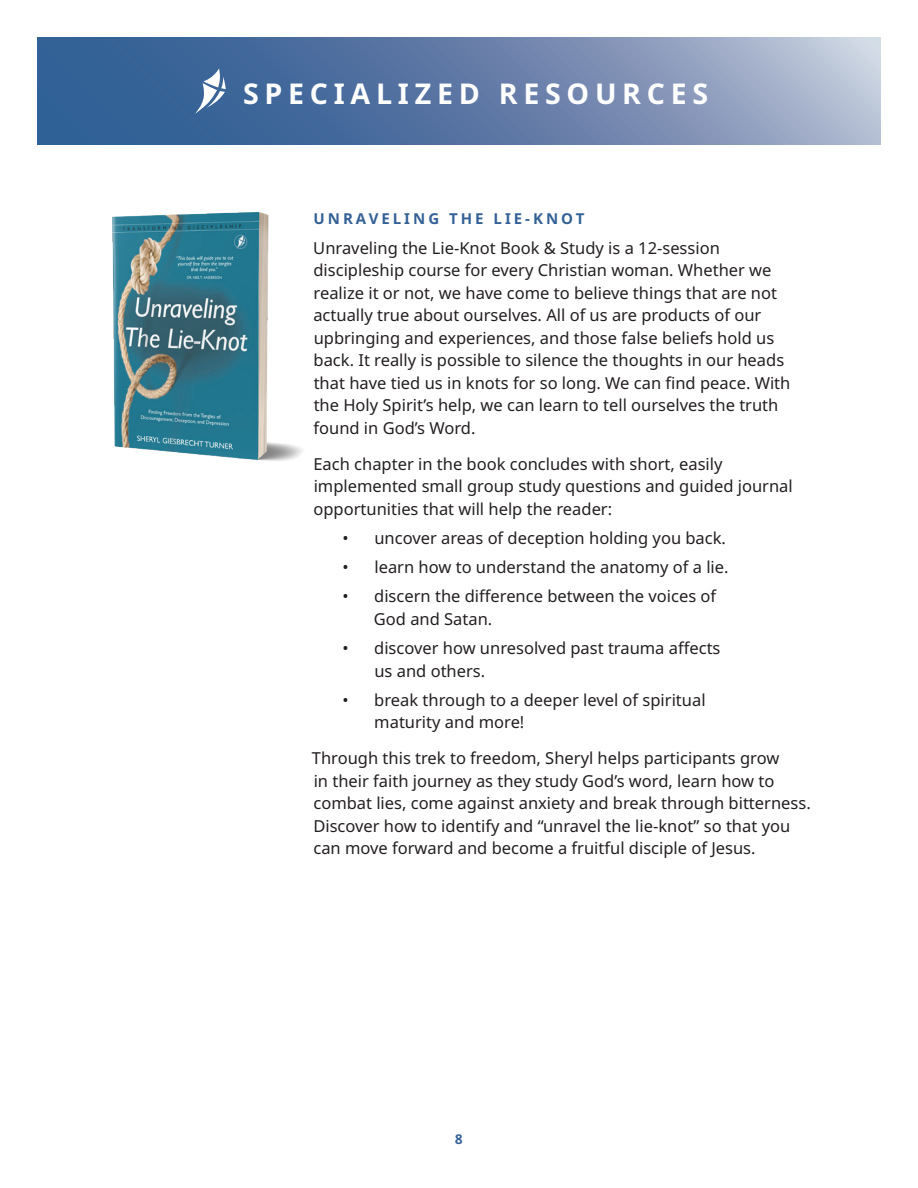
<style>
.page{position:relative;width:918px;height:1188px;background:#fff}
.page>*{position:absolute;margin:0;border:0;box-sizing:border-box;transform-origin:0 0}
.t1{font:700 28.65px "Noto Sans";letter-spacing:.2em;color:#fff}
.t2{font:16.5px/22.5px "Noto Sans";color:#231f20}
.t3{font:700 15px "Noto Sans";letter-spacing:.2em;color:#346196}
.t4{font:700 13.5px "Noto Sans";color:#346196}
</style>
<div class="page">
<img style="left:112px;top:211px;width:191px;height:250px">
<svg style="left:38px;top:38px;width:842px;height:107px;background:#6682ab"></svg>
<svg style="left:195px;top:68px;width:31px;height:46px"></svg>
<p class="t1" style="left:243px;top:73px;width:467px">SPECIALIZED RESOURCES</p>
<p class="t3" style="left:314px;top:208px;width:272px">UNRAVELING THE LIE-KNOT</p>
<p class="t2" style="left:313px;top:237px;width:479px">Unraveling the Lie-Knot Book &amp; Study is a 12-session discipleship course for every Christian woman. Whether we realize it or not, we have come to believe things that are not actually true about ourselves. All of us are products of our upbringing and experiences, and those false beliefs hold us back. It really is possible to silence the thoughts in our heads that have tied us in knots for so long. We can find peace. With the Holy Spirit’s help, we can learn to tell ourselves the truth found in God’s Word.</p>
<p class="t2" style="left:313px;top:453px;width:481px">Each chapter in the book concludes with short, easily implemented small group study questions and guided journal opportunities that will help the reader:</p>
<p class="t2" style="left:343px;top:527px;width:385px">• uncover areas of deception holding you back.</p>
<p class="t2" style="left:343px;top:556px;width:388px">• learn how to understand the anatomy of a lie.</p>
<p class="t2" style="left:374px;top:586px;width:344px;text-indent:-31px">• discern the difference between the voices of<br>God and Satan.</p>
<p class="t2" style="left:374px;top:637px;width:348px;text-indent:-32px">• discover how unresolved past trauma affects us and others.</p>
<p class="t2" style="left:374px;top:689px;width:333px;text-indent:-32px">• break through to a deeper level of spiritual maturity and more!</p>
<p class="t2" style="left:312px;top:748px;width:500px">Through this trek to freedom, Sheryl helps participants grow<br>in their faith journey as they study God’s word, learn how to combat lies, come against anxiety and break through bitterness.<br>Discover how to identify and “unravel the lie-knot” so that you can move forward and become a fruitful disciple of Jesus.</p>
<p class="t4" style="left:455px;top:1129px;width:10px">8</p>
</div>
